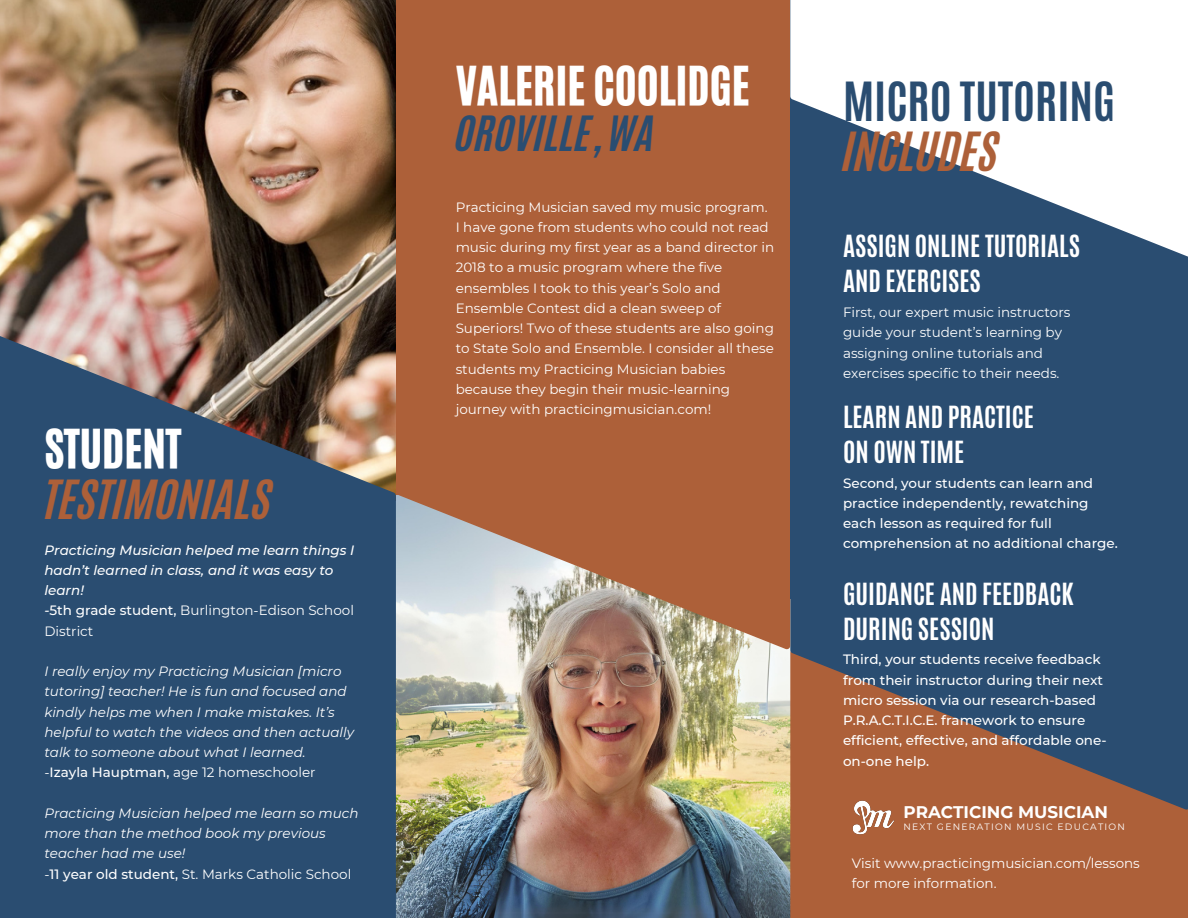
<style>
.page{position:relative;width:1188px;height:918px;background:#ad6039}
.page>*{position:absolute;margin:0;border:0;box-sizing:border-box;transform-origin:0 0}
.t1{font:45.15px "CA Generated";color:#fff}
.t2{font:45.15px "CA Generated";color:#ad6039}
.t3{font:700 45.15px "Antonio";color:#2a4d71}
.t4{font:40.65px "CA Generated";color:#2a4d71}
.t5{font:700 25.5px/34.8px "Antonio";color:#fff}
.t6{font:700 16.8px "Montserrat";color:#fff}
.t7{font:13.5px/20.2px "Montserrat";color:#fff}
.t8{font:italic 13.5px/20.2px "Montserrat";color:#fff}
.t9{font:500 13.5px/20.2px "Montserrat";color:#fff}
.t10{font:italic 500 13.5px/20.2px "Montserrat";color:#fff}
.t11{font:9.15px "Montserrat";letter-spacing:.135em;color:#fff}
.s1{font-style:normal}
.s2{font-weight:400;font-style:normal}
.s3{font-weight:500;font-style:normal}
</style>
<div class="page">
<img style="left:396px;top:649px;width:394px;height:269px">
<svg style="left:790px;top:598px;width:398px;height:212px;fill:#2a4d71"></svg>
<svg style="left:396px;top:495px;width:394px;height:154px"></svg>
<img style="left:0;top:0;width:396px;height:310px">
<svg style="left:0;top:310px;width:396px;height:608px;background:#3b546f"></svg>
<div style="left:790px;top:0;width:398px;height:598px;background:#2a4d71"></div>
<svg style="left:790px;top:0;width:398px;height:257px;fill:#fff"></svg>
<img style="left:851px;top:795px;width:46px;height:40px">
<h1 class="t1" style="left:44px;top:417px;width:138px">STUDENT</h1>
<h1 class="t2" style="left:44px;top:468px;width:230px">TESTIMONIALS</h1>
<p class="t10" style="left:44px;top:540px;width:312px">Practicing Musician helped me learn things I hadn’t learned in class, and it was easy to learn!<br>-<span class="s1">5th grade student,</span> <span class="s2">Burlington-Edison School<br>District</span></p>
<p class="t8" style="left:44px;top:661px;width:311px">I really enjoy my Practicing Musician [micro tutoring] teacher! He is fun and focused and kindly helps me when I make mistakes. It’s helpful to watch the videos and then actually talk to someone about what I learned.<br>-<span class="s3">Izayla Hauptman,</span> <span class="s1">age 12 homeschooler</span></p>
<p class="t8" style="left:44px;top:803px;width:316px">Practicing Musician helped me learn so much more than the method book my previous teacher had me use!<br><span class="s1">-</span><span class="s3">11 year old student,</span> <span class="s1">St. Marks Catholic School</span></p>
<h1 class="t1" style="left:456px;top:54px;width:296px">VALERIE COOLIDGE</h1>
<h2 class="t4" style="left:456px;top:105px;width:201px">OROVILLE, WA</h2>
<p class="t7" style="left:456px;top:197px;width:320px">Practicing Musician saved my music program.<br>I have gone from students who could not read music during my first year as a band director in 2018 to a music program where the five ensembles I took to this year’s Solo and Ensemble Contest did a clean sweep of Superiors! Two of these students are also going to State Solo and Ensemble. I consider all these students my Practicing Musician babies because they begin their music-learning journey with practicingmusician.com!</p>
<h1 class="t3" style="left:843px;top:69px;width:274px">MICRO TUTORING</h1>
<h1 class="t2" style="left:843px;top:119px;width:158px">INCLUDES</h1>
<h3 class="t5" style="left:843px;top:229px;width:238px">ASSIGN ONLINE TUTORIALS<br>AND EXERCISES</h3>
<p class="t7" style="left:843px;top:302px;width:229px">First, our expert music instructors guide your student’s learning by assigning online tutorials and exercises specific to their needs.</p>
<h3 class="t5" style="left:843px;top:400px;width:192px">LEARN AND PRACTICE<br>ON OWN TIME</h3>
<p class="t9" style="left:843px;top:473px;width:276px">Second, your students can learn and practice independently, rewatching each lesson as required for full comprehension at no additional charge.</p>
<h3 class="t5" style="left:843px;top:577px;width:232px">GUIDANCE AND FEEDBACK<br>DURING SESSION</h3>
<p class="t9" style="left:843px;top:650px;width:265px">Third, your students receive feedback from their instructor during their next micro session via our research-based P.R.A.C.T.I.C.E. framework to ensure efficient, effective, and affordable one&shy;on-one help.</p>
<p class="t6" style="left:903px;top:802px;width:206px">PRACTICING MUSICIAN</p>
<p class="t11" style="left:903px;top:821px;width:223px">NEXT GENERATION MUSIC EDUCATION</p>
<p class="t7" style="left:852px;top:853px;width:290px">Visit www.practicingmusician.com/lessons for more information.</p>
</div>
